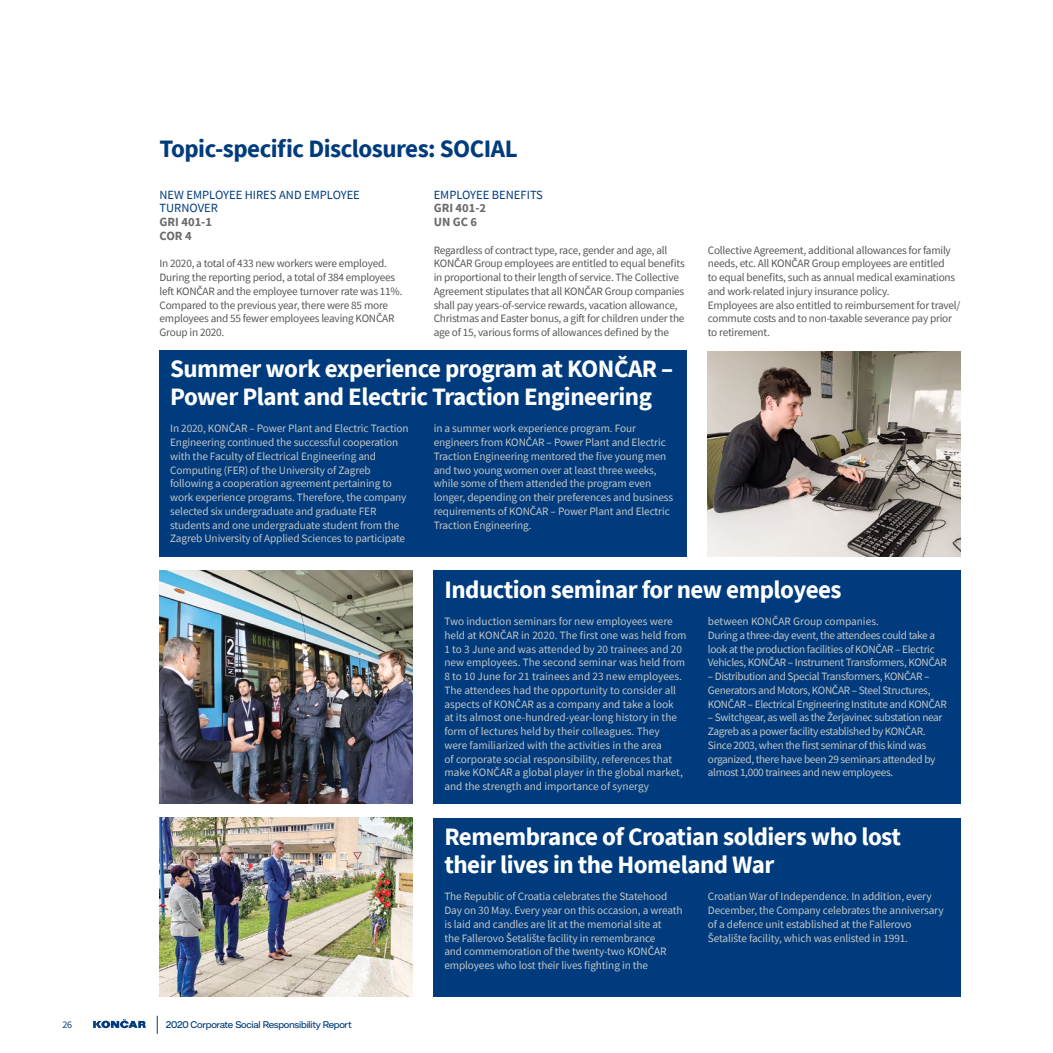
<style>
.page{position:relative;width:1053px;height:1053px;background:#fff}
.page>*{position:absolute;margin:0;border:0;box-sizing:border-box;transform-origin:0 0}
.t1{font:700 25px/27.5px "Source Sans Pro";letter-spacing:-.02em;color:#fff}
.t2{font:700 25px "Source Sans Pro";letter-spacing:-.02em;color:#003c7d}
.t3{font:12.5px/13.8px "Source Sans Pro";color:#003c7d}
.t4{font:700 12.5px/13.8px "Source Sans Pro";color:#6b6b6a}
.t5{font:11.25px/13.8px "Source Sans Pro";letter-spacing:-.01em;color:#c6c6c6}
.t6{font:11.25px/13.8px "Source Sans Pro";letter-spacing:-.02em;color:#575756}
.t7{font:11.25px/13.8px "Source Sans Pro";letter-spacing:-.03em;color:#c6c6c6}
.t8{font:500 10px "Hando";letter-spacing:-.03em;color:#003c7d}
.t9{font:10px "Source Sans Pro";color:#003c7d}
</style>
<div class="page">
<svg style="left:157px;top:1015px;width:1px;height:18px"></svg>
<svg style="left:93px;top:1019px;width:53px;height:9px"></svg>
<div style="left:433px;top:570px;width:527px;height:234px;background:#003c7d"></div>
<div style="left:159px;top:350px;width:527px;height:206px;background:#003c7d"></div>
<img style="left:159px;top:570px;width:253px;height:233px">
<img style="left:707px;top:352px;width:253px;height:204px">
<div style="left:433px;top:817px;width:527px;height:179px;background:#003c7d"></div>
<img style="left:159px;top:817px;width:253px;height:179px">
<h1 class="t2" style="left:159px;top:132px;width:359px">Topic-specific Disclosures: SOCIAL</h1>
<p class="t3" style="left:159px;top:187px;width:202px">NEW EMPLOYEE HIRES AND EMPLOYEE<br>TURNOVER</p>
<p class="t4" style="left:159px;top:215px;width:54px">GRI 401-1<br>COR 4</p>
<p class="t6" style="left:159px;top:257px;width:244px">In 2020, a total of 433 new workers were employed.<br>During the reporting period, a total of 384 employees left KONČAR and the employee turnover rate was 11%.<br>Compared to the previous year, there were 85 more employees and 55 fewer employees leaving KONČAR Group in 2020.</p>
<p class="t3" style="left:433px;top:187px;width:111px">EMPLOYEE BENEFITS</p>
<p class="t4" style="left:433px;top:201px;width:54px">GRI 401-2<br>UN GC 6</p>
<p class="t6" style="left:433px;top:243px;width:252px">Regardless of contract type, race, gender and age, all KONČAR Group employees are entitled to equal benefits in proportional to their length of service. The Collective Agreement stipulates that all KONČAR Group companies shall pay years-of-service rewards, vacation allowance, Christmas and Easter bonus, a gift for children under the age of 15, various forms of allowances defined by the</p>
<h1 class="t1" style="left:170px;top:355px;width:504px">Summer work experience program at KONČAR –<br>Power Plant and Electric Traction Engineering</h1>
<p class="t5" style="left:170px;top:422px;width:240px">In 2020, KONČAR – Power Plant and Electric Traction Engineering continued the successful cooperation with the Faculty of Electrical Engineering and Computing (FER) of the University of Zagreb following a cooperation agreement pertaining to work experience programs. Therefore, the company selected six undergraduate and graduate FER students and one undergraduate student from the Zagreb University of Applied Sciences to participate</p>
<p class="t5" style="left:433px;top:421px;width:241px">in a summer work experience program. Four engineers from KONČAR – Power Plant and Electric Traction Engineering mentored the five young men and two young women over at least three weeks, while some of them attended the program even longer, depending on their preferences and business requirements of KONČAR – Power Plant and Electric Traction Engineering.</p>
<p class="t6" style="left:707px;top:243px;width:254px">Collective Agreement, additional allowances for family needs, etc. All KONČAR Group employees are entitled<br>to equal benefits, such as annual medical examinations and work-related injury insurance policy.<br>Employees are also entitled to reimbursement for travel/ commute costs and to non-taxable severance pay prior to retirement.</p>
<h1 class="t1" style="left:444px;top:575px;width:399px">Induction seminar for new employees</h1>
<p class="t5" style="left:444px;top:614px;width:244px">Two induction seminars for new employees were held at KONČAR in 2020. The first one was held from 1 to 3 June and was attended by 20 trainees and 20 new employees. The second seminar was held from 8 to 10 June for 21 trainees and 23 new employees.<br>The attendees had the opportunity to consider all aspects of KONČAR as a company and take a look<br>at its almost one-hundred-year-long history in the form of lectures held by their colleagues. They<br>were familiarized with the activities in the area<br>of corporate social responsibility, references that make KONČAR a global player in the global market, and the strength and importance of synergy</p>
<p class="t7" style="left:707px;top:614px;width:240px">between KONČAR Group companies.<br>During a three-day event, the attendees could take a look at the production facilities of KONČAR – Electric Vehicles, KONČAR – Instrument Transformers, KONČAR</p>
<p class="t7" style="left:707px;top:669px;width:240px">– Distribution and Special Transformers, KONČAR –<br>Generators and Motors, KONČAR – Steel Structures,<br>KONČAR – Electrical Engineering Institute and KONČAR</p>
<p class="t7" style="left:707px;top:710px;width:236px">– Switchgear, as well as the Žerjavinec substation near Zagreb as a power facility established by KONČAR.<br>Since 2003, when the first seminar of this kind was organized, there have been 29 seminars attended by almost 1,000 trainees and new employees.</p>
<p class="t9" style="left:63px;top:1018px;width:11px">26</p>
<p class="t8" style="left:166px;top:1018px;width:187px">2020 Corporate Social Responsibility Report</p>
<h1 class="t1" style="left:444px;top:822px;width:458px">Remembrance of Croatian soldiers who lost their lives in the Homeland War</h1>
<p class="t5" style="left:444px;top:889px;width:240px">The Republic of Croatia celebrates the Statehood Day on 30 May. Every year on this occasion, a wreath is laid and candles are lit at the memorial site at<br>the Fallerovo Šetalište facility in remembrance<br>and commemoration of the twenty-two KONČAR employees who lost their lives fighting in the</p>
<p class="t5" style="left:707px;top:889px;width:237px">Croatian War of Independence. In addition, every December, the Company celebrates the anniversary of a defence unit established at the Fallerovo Šetalište facility, which was enlisted in 1991.</p>
</div>
